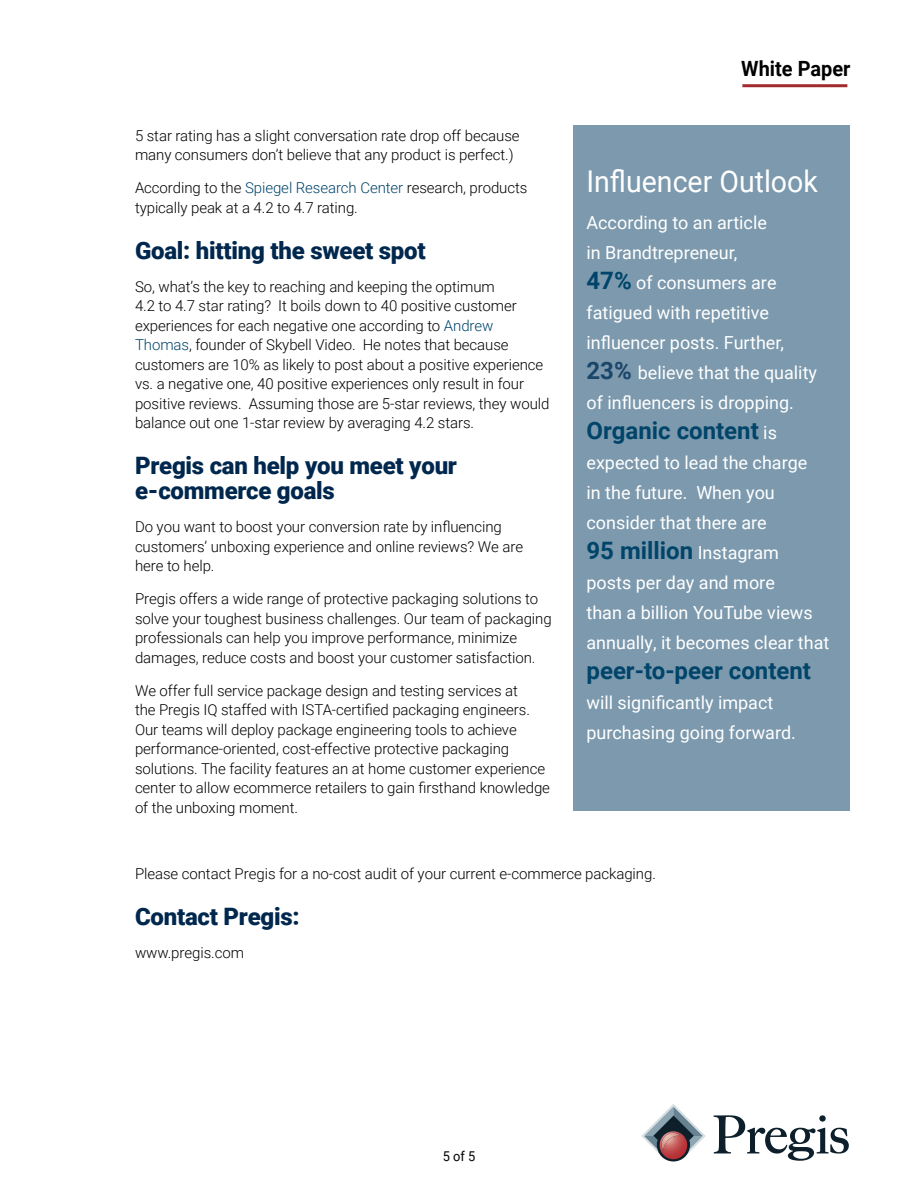
<style>
.page{position:relative;width:918px;height:1188px;background:#fff}
.page>*{position:absolute;margin:0;border:0;box-sizing:border-box;transform-origin:0 0}
.h2_Subheading{font:30px "Roboto";color:#fff;scale:.95 1}
.H4_bold_5395{font:900 24px/25.5px "Roboto";letter-spacing:-.01em;color:#00274d}
.Body_14_17_k{font:700 24px "Roboto";color:#00446a}
.t1{font:700 21px "Roboto";color:#000;scale:.95 1}
.Body_14_17_k-2{font:18px/30px "Roboto";color:#fff}
.body_-_K{font:300 15px/19.5px "Roboto";letter-spacing:-.005em;color:#000}
.t2{font:13.5px "Roboto";color:#000;scale:.95 1}
.s1{color:#00446a}
.s2{font-weight:700;font-size:24px;color:#00446a}
.s3{font-weight:700;font-size:24px;color:#1a466a}
.s4{font-weight:400;font-size:18px;color:#fff}
</style>
<div class="page">
<hr style="left:742px;top:84px;width:105px;height:3px;background:#a12b2f">
<svg style="left:714px;top:1115px;width:135px;height:46px"></svg>
<svg style="left:642px;top:1104px;width:63px;height:57px"></svg>
<div style="left:573px;top:125px;width:277px;height:686px;background:#7c99ad"></div>
<p class="body_-_K" style="left:135px;top:125px;width:386px">5 star rating has a slight conversation rate drop off because many consumers don’t believe that any product is perfect.)</p>
<p class="body_-_K" style="left:135px;top:178px;width:394px">According to the <span class="s1">Spiegel Research Center</span> research, products typically peak at a 4.2 to 4.7 rating.</p>
<p class="H4_bold_5395" style="left:135px;top:237px;width:292px">Goal: hitting the sweet spot</p>
<p class="body_-_K" style="left:135px;top:276px;width:416px">So, what’s the key to reaching and keeping the optimum<br>4.2 to 4.7 star rating? It boils down to 40 positive customer experiences for each negative one according to <span class="s1">Andrew Thomas</span>, founder of Skybell Video. He notes that because customers are 10% as likely to post about a positive experience vs. a negative one, 40 positive experiences only result in four positive reviews. Assuming those are 5-star reviews, they would balance out one 1-star review by averaging 4.2 stars.</p>
<p class="H4_bold_5395" style="left:135px;top:452px;width:324px">Pregis can help you meet your e-commerce goals</p>
<p class="body_-_K" style="left:135px;top:517px;width:390px">Do you want to boost your conversion rate by influencing customers’ unboxing experience and online reviews? We are here to help.</p>
<p class="body_-_K" style="left:135px;top:589px;width:418px">Pregis offers a wide range of protective packaging solutions to solve your toughest business challenges. Our team of packaging professionals can help you improve performance, minimize damages, reduce costs and boost your customer satisfaction.</p>
<p class="body_-_K" style="left:135px;top:680px;width:417px">We offer full service package design and testing services at<br>the Pregis IQ staffed with ISTA-certified packaging engineers.<br>Our teams will deploy package engineering tools to achieve performance-oriented, cost-effective protective packaging solutions. The facility features an at home customer experience center to allow ecommerce retailers to gain firsthand knowledge of the unboxing moment.</p>
<h3 class="t1" style="left:741px;top:54px;width:116px">White Paper</h3>
<p class="h2_Subheading" style="left:587px;top:160px;width:245px">Influencer Outlook</p>
<p class="Body_14_17_k-2" style="left:587px;top:206px;width:232px">According to an article<br>in Brandtrepreneur,<br><span class="s2">47%</span> of consumers are fatigued with repetitive influencer posts. Further,<br><span class="s3">23%</span> believe that the quality of influencers is dropping.</p>
<p class="Body_14_17_k" style="left:587px;top:413px;width:192px">Organic content <span class="s4">is</span></p>
<p class="Body_14_17_k-2" style="left:587px;top:446px;width:222px">expected to lead the charge in the future. When you consider that there are</p>
<p class="Body_14_17_k" style="left:587px;top:533px;width:194px">95 million <span class="s4">Instagram</span></p>
<p class="Body_14_17_k-2" style="left:587px;top:566px;width:244px">posts per day and more<br>than a billion YouTube views annually, it becomes clear that</p>
<p class="Body_14_17_k" style="left:587px;top:653px;width:226px">peer-to-peer content</p>
<p class="Body_14_17_k-2" style="left:587px;top:686px;width:211px">will significantly impact purchasing going forward.</p>
<p class="body_-_K" style="left:135px;top:863px;width:522px">Please contact Pregis for a no-cost audit of your current e-commerce packaging.</p>
<p class="H4_bold_5395" style="left:135px;top:903px;width:166px">Contact Pregis:</p>
<p class="body_-_K" style="left:135px;top:942px;width:111px">www.pregis.com</p>
<p class="t2" style="left:443px;top:1147px;width:36px">5 of 5</p>
</div>
